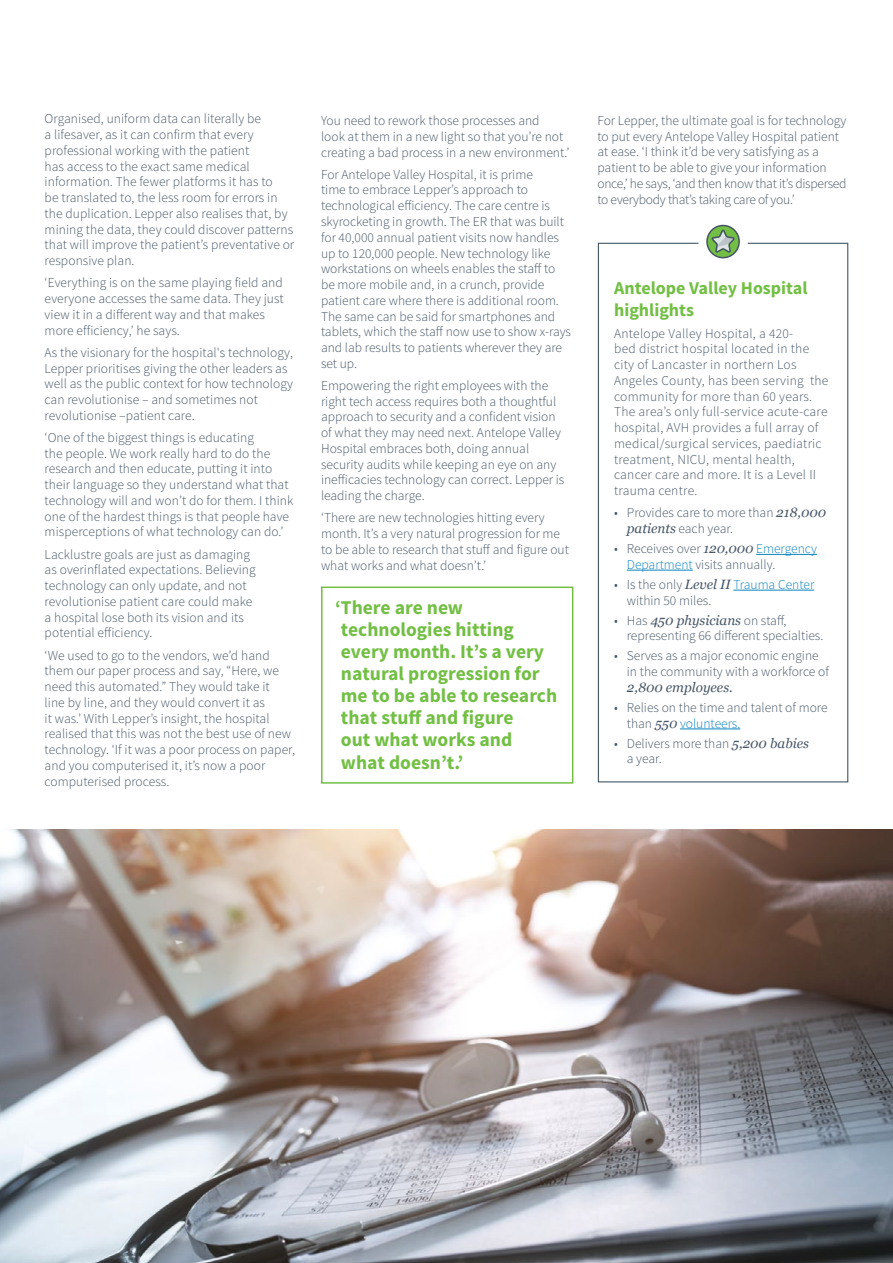
<style>
.page{position:relative;width:893px;height:1263px;background:#fff}
.page>*{position:absolute;margin:0;border:0;box-sizing:border-box;transform-origin:0 0}
.t1{font:700 19.5px/22px "Source Sans Pro";color:#72bf44}
.t2{font:700 18px/21px "Source Sans Pro";color:#72bf44}
.t3{font:300 13.5px/15.8px "Source Sans Pro";color:#465566}
.t4{font:300 13.5px/15.8px "Source Sans Pro";letter-spacing:.02em;color:#465566}
.t5{font:italic 13.5px "Georgia";color:#465566}
.s1{font-family:"Georgia";font-weight:400;font-style:italic}
.s2{color:#0a84c0}
.s3{font-family:"Source Sans Pro";font-weight:300;font-style:normal}
</style>
<div class="page">
<img style="left:0;top:829px;width:893px;height:434px">
<div style="left:321px;top:586px;width:252px;height:198px;border:2px solid #72bf44"></div>
<div style="left:598px;top:243px;width:250px;height:539px;border:1px solid #455766"></div>
<div style="left:699px;top:218px;width:48px;height:48px;background:#fff;border-radius:50%"></div>
<div style="left:698px;top:217px;width:50px;height:49px;border:2px solid #fff;border-radius:50%"></div>
<hr style="left:756px;top:554px;width:61px;height:1px;background:#0a84c0">
<hr style="left:627px;top:570px;width:66px;height:1px;background:#0a84c0">
<hr style="left:733px;top:590px;width:81px;height:1px;background:#0a84c0">
<hr style="left:680px;top:728px;width:60px;height:1px;background:#0a84c0">
<svg style="left:706px;top:225px;width:34px;height:33px"></svg>
<p class="t3" style="left:45px;top:111px;width:251px">Organised, uniform data can literally be<br>a lifesaver, as it can confirm that every professional working with the patient<br>has access to the exact same medical information. The fewer platforms it has to<br>be translated to, the less room for errors in the duplication. Lepper also realises that, by mining the data, they could discover patterns that will improve the patient’s preventative or responsive plan.</p>
<p class="t3" style="left:45px;top:275px;width:241px">‘Everything is on the same playing field and everyone accesses the same data. They just view it in a different way and that makes more efficiency,’ he says.</p>
<p class="t3" style="left:45px;top:344px;width:250px">As the visionary for the hospital's technology, Lepper prioritises giving the other leaders as well as the public context for how technology can revolutionise – and sometimes not revolutionise –patient care.</p>
<p class="t3" style="left:45px;top:430px;width:250px">‘One of the biggest things is educating<br>the people. We work really hard to do the research and then educate, putting it into their language so they understand what that technology will and won’t do for them. I think one of the hardest things is that people have misperceptions of what technology can do.’</p>
<p class="t3" style="left:45px;top:546px;width:213px">Lacklustre goals are just as damaging as overinflated expectations. Believing technology can only update, and not revolutionise patient care could make a hospital lose both its vision and its potential efficiency.</p>
<p class="t3" style="left:45px;top:647px;width:252px">‘We used to go to the vendors, we’d hand them our paper process and say, “Here, we need this automated.” They would take it<br>line by line, and they would convert it as<br>it was.’ With Lepper’s insight, the hospital realised that this was not the best use of new technology. ‘If it was a poor process on paper, and you computerised it, it’s now a poor computerised process.</p>
<p class="t3" style="left:321px;top:113px;width:250px">You need to rework those processes and<br>look at them in a new light so that you’re not creating a bad process in a new environment.’</p>
<p class="t3" style="left:321px;top:166px;width:252px">For Antelope Valley Hospital, it is prime<br>time to embrace Lepper’s approach to technological efficiency. The care centre is skyrocketing in growth. The ER that was built for 40,000 annual patient visits now handles up to 120,000 people. New technology like workstations on wheels enables the staff to be more mobile and, in a crunch, provide patient care where there is additional room.<br>The same can be said for smartphones and tablets, which the staff now use to show x-rays and lab results to patients wherever they are set up.</p>
<p class="t3" style="left:321px;top:378px;width:245px">Empowering the right employees with the right tech access requires both a thoughtful approach to security and a confident vision of what they may need next. Antelope Valley Hospital embraces both, doing annual security audits while keeping an eye on any inefficacies technology can correct. Lepper is leading the charge.</p>
<p class="t3" style="left:321px;top:510px;width:249px">‘There are new technologies hitting every month. It’s a very natural progression for me to be able to research that stuff and figure out what works and what doesn’t.’</p>
<h1 class="t1" style="left:341px;top:597px;width:218px;text-indent:-6px">‘There are new technologies hitting every month. It’s a very natural progression for me to be able to research that stuff and figure<br>out what works and what doesn’t.’</h1>
<p class="t3" style="left:597px;top:113px;width:251px">For Lepper, the ultimate goal is for technology to put every Antelope Valley Hospital patient at ease. ‘I think it’d be very satisfying as a patient to be able to give your information once,’ he says, ‘and then know that it’s dispersed to everybody that’s taking care of you.’</p>
<h2 class="t2" style="left:614px;top:279px;width:195px">Antelope Valley Hospital highlights</h2>
<p class="t4" style="left:614px;top:325px;width:216px">Antelope Valley Hospital, a 420-<br>bed district hospital located in the city of Lancaster in northern Los Angeles County, has been serving the community for more than 60 years.<br>The area’s only full-service acute-care hospital, AVH provides a full array of medical/surgical services, paediatric treatment, NICU, mental health, cancer care and more. It is a Level II trauma centre.</p>
<p class="t3" style="left:627px;top:505px;width:201px;text-indent:-13px">• Provides care to more than <span class="s1">218,000 patients</span> each year.</p>
<p class="t3" style="left:627px;top:541px;width:192px;text-indent:-13px">• Receives over <span class="s1">120,000</span> <span class="s2">Emergency<br>Department</span> visits annually.</p>
<p class="t3" style="left:627px;top:577px;width:189px;text-indent:-13px">• Is the only <span class="s1">Level II</span> <span class="s2">Trauma Center </span>within 50 miles.</p>
<p class="t5" style="left:614px;top:610px;width:174px"><span class="s3">• Has</span> 450 physicians <span class="s3">on staff,</span></p>
<p class="t3" style="left:627px;top:628px;width:198px">representing 66 different specialties.</p>
<p class="t3" style="left:627px;top:648px;width:204px;text-indent:-13px">• Serves as a major economic engine in the community with a workforce of</p>
<p class="t5" style="left:627px;top:677px;width:107px">2,800 employees.</p>
<p class="t3" style="left:627px;top:700px;width:202px;text-indent:-13px">• Relies on the time and talent of more than <span class="s1">550</span> <span class="s2">volunteers.</span></p>
<p class="t3" style="left:627px;top:735px;width:184px;text-indent:-13px">• Delivers more than <span class="s1">5,200 babies </span>a year.</p>
</div>
